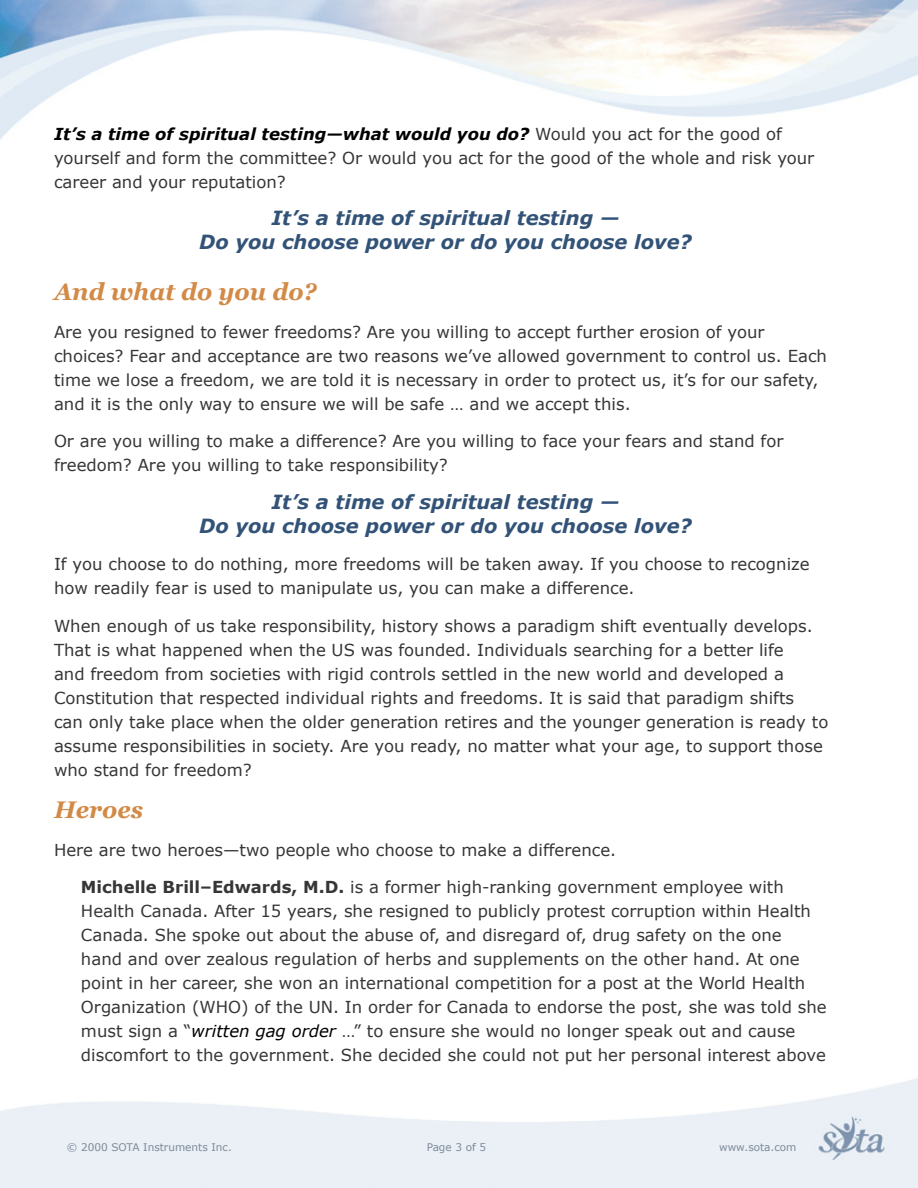
<style>
.page{position:relative;width:918px;height:1188px;background:#fff}
.page>*{position:absolute;margin:0;border:0;box-sizing:border-box;transform-origin:0 0}
.t1{font:italic 700 24px "Georgia";color:#d28a46}
.t2{font:italic 700 19.5px/24px "Verdana";color:#325377;text-align:center}
.t3{font:16.5px/24px "Verdana";color:#373636}
.t4{font:10.5px "Verdana";color:#7d8a99}
.s1{font-weight:700;font-style:italic;color:#000}
.s2{font-weight:700}
.s3{font-style:italic;color:#000}
</style>
<div class="page">
<img style="left:0;top:1078px;width:918px;height:110px">
<img style="left:0;top:0;width:918px;height:140px">
<p class="t3" style="left:54px;top:121px;width:762px"><span class="s1">It’s a time of spiritual testing—what would you do?</span> Would you act for the good of yourself and form the committee? Or would you act for the good of the whole and risk your career and your reputation?</p>
<p class="t2" style="left:199px;top:205px;width:494px">It’s a time of spiritual testing —<br>Do you choose power or do you choose love?</p>
<h1 class="t1" style="left:54px;top:278px;width:264px">And what do you do?</h1>
<p class="t3" style="left:54px;top:319px;width:775px">Are you resigned to fewer freedoms? Are you willing to accept further erosion of your choices? Fear and acceptance are two reasons we’ve allowed government to control us. Each time we lose a freedom, we are told it is necessary in order to protect us, it’s for our safety, and it is the only way to ensure we will be safe … and we accept this.</p>
<p class="t3" style="left:54px;top:429px;width:731px">Or are you willing to make a difference? Are you willing to face your fears and stand for freedom? Are you willing to take responsibility?</p>
<p class="t2" style="left:199px;top:489px;width:494px">It’s a time of spiritual testing —<br>Do you choose power or do you choose love?</p>
<p class="t3" style="left:54px;top:552px;width:757px">If you choose to do nothing, more freedoms will be taken away. If you choose to recognize how readily fear is used to manipulate us, you can make a difference.</p>
<p class="t3" style="left:54px;top:613px;width:776px">When enough of us take responsibility, history shows a paradigm shift eventually develops.<br>That is what happened when the US was founded. Individuals searching for a better life<br>and freedom from societies with rigid controls settled in the new world and developed a Constitution that respected individual rights and freedoms. It is said that paradigm shifts<br>can only take place when the older generation retires and the younger generation is ready to assume responsibilities in society. Are you ready, no matter what your age, to support those who stand for freedom?</p>
<h1 class="t1" style="left:54px;top:796px;width:91px">Heroes</h1>
<p class="t3" style="left:54px;top:837px;width:564px">Here are two heroes—two people who choose to make a difference.</p>
<p class="t3" style="left:81px;top:875px;width:747px"><span class="s2">Michelle Brill–Edwards, M.D.</span> is a former high-ranking government employee with Health Canada. After 15 years, she resigned to publicly protest corruption within Health Canada. She spoke out about the abuse of, and disregard of, drug safety on the one hand and over zealous regulation of herbs and supplements on the other hand. At one point in her career, she won an international competition for a post at the World Health Organization (WHO) of the UN. In order for Canada to endorse the post, she was told she must sign a “<span class="s3">written gag order</span> …” to ensure she would no longer speak out and cause discomfort to the government. She decided she could not put her personal interest above</p>
<p class="t4" style="left:67px;top:1141px;width:167px">© 2000 SOTA Instruments Inc.</p>
<p class="t4" style="left:427px;top:1141px;width:61px">Page 3 of 5</p>
<p class="t4" style="left:719px;top:1141px;width:79px">www.sota.com</p>
</div>
